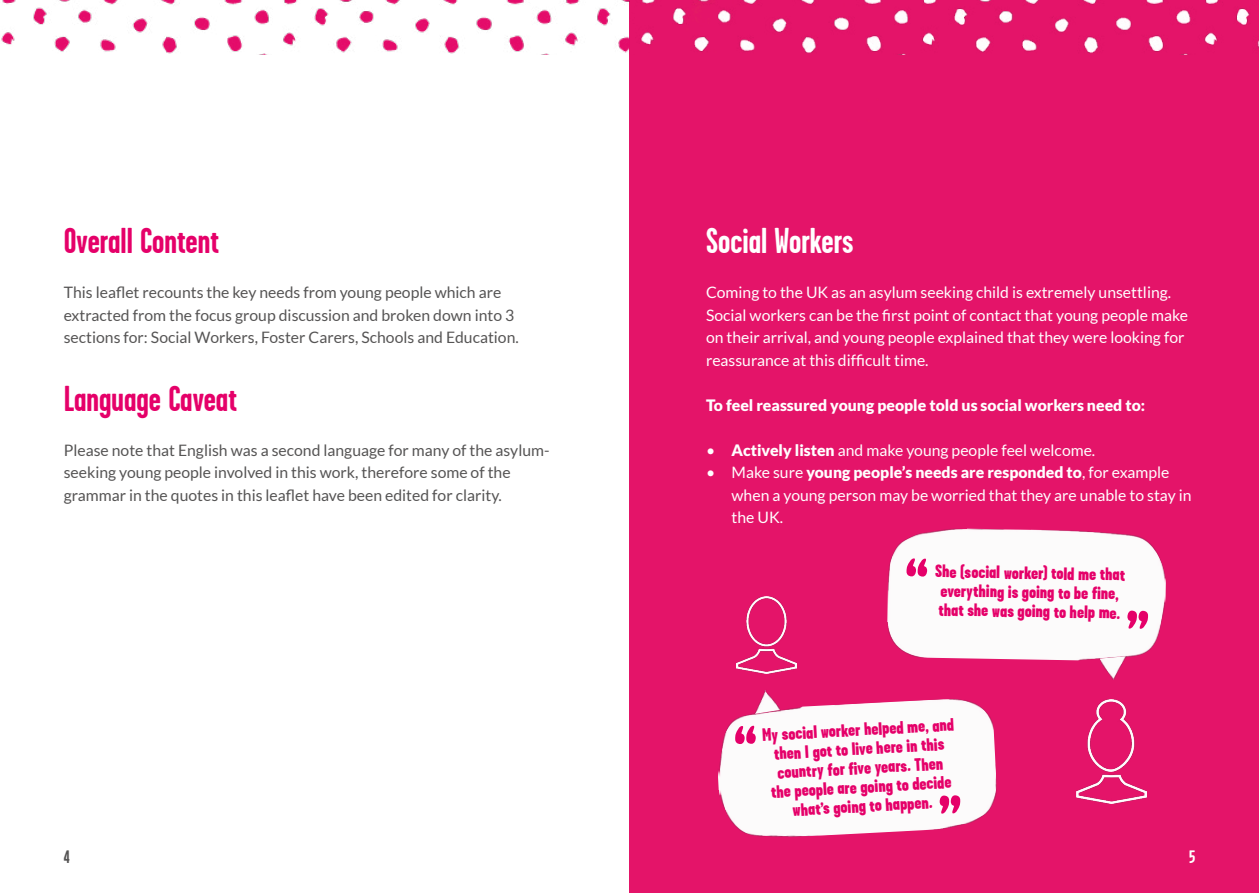
<style>
.page{position:relative;width:1259px;height:893px;background:#fff}
.page>*{position:absolute;margin:0;border:0;box-sizing:border-box;transform-origin:0 0}
.t1{font:700 36px "Garage Gothic";color:#e50069}
.t2{font:700 36px "Garage Gothic";color:#fff}
.t3{font:900 18px/19.2px "Garage Gothic";color:#e50069;text-align:center}
.t4{font:700 18px "Garage Gothic";color:#555454}
.t5{font:700 18px "Garage Gothic";color:#fff}
.t6{font:15.75px/22.5px "Lato";color:#fff}
.t7{font:15.75px/22.5px "Lato";color:#555454}
.t8{font:900 15.75px "Lato";color:#fff}
.s1{font-weight:900}
</style>
<div class="page">
<div style="left:629px;top:54px;width:630px;height:839px;background:#e41469"></div>
<img style="left:1px;top:0;width:1258px;height:54px">
<img style="left:714px;top:697px;width:284px;height:144px">
<img style="left:743px;top:687px;width:40px;height:28px">
<svg style="left:735px;top:725px;width:21px;height:19px"></svg>
<svg style="left:939px;top:795px;width:21px;height:19px"></svg>
<img style="left:886px;top:527px;width:280px;height:135px">
<img style="left:1095px;top:656px;width:39px;height:25px">
<svg style="left:906px;top:558px;width:21px;height:19px"></svg>
<svg style="left:1127px;top:611px;width:21px;height:18px"></svg>
<img style="left:736px;top:597px;width:60px;height:76px">
<img style="left:1076px;top:700px;width:70px;height:104px">
<h1 class="t1" style="left:64px;top:222px;width:157px">Overall Content</h1>
<p class="t7" style="left:64px;top:281px;width:456px">This leaflet recounts the key needs from young people which are extracted from the focus group discussion and broken down into 3 sections for: Social Workers, Foster Carers, Schools and Education.</p>
<h1 class="t1" style="left:64px;top:379px;width:175px">Language Caveat</h1>
<p class="t7" style="left:64px;top:439px;width:487px">Please note that English was a second language for many of the asylum&shy;seeking young people involved in this work, therefore some of the grammar in the quotes in this leaflet have been edited for clarity.</p>
<p class="t4" style="left:64px;top:847px;width:7px">4</p>
<h1 class="t2" style="left:706px;top:222px;width:149px">Social Workers</h1>
<p class="t6" style="left:706px;top:281px;width:483px">Coming to the UK as an asylum seeking child is extremely unsettling.<br>Social workers can be the first point of contact that young people make on their arrival, and young people explained that they were looking for reassurance at this difficult time.</p>
<p class="t8" style="left:706px;top:396px;width:441px">To feel reassured young people told us social workers need to:</p>
<p class="t6" style="left:706px;top:439px;width:391px">• <span class="s1">Actively listen</span> and make young people feel welcome.</p>
<p class="t6" style="left:731px;top:461px;width:461px;text-indent:-26px">• Make sure <span class="s1">young people’s needs are responded to</span>, for example when a young person may be worried that they are unable to stay in the UK.</p>
<p class="t3" style="left:935px;top:561px;width:191px;text-align:left;rotate:1deg">She (social worker) told me that everything is going to be fi ne, that she was going to help me.</p>
<p class="t3" style="left:761px;top:725px;width:194px;rotate:-3deg">My social worker helped me, and then I got to live here in this country for fi ve years. Then<br>the people are going to decide what’s going to happen.</p>
<p class="t5" style="left:1189px;top:847px;width:8px">5</p>
</div>
